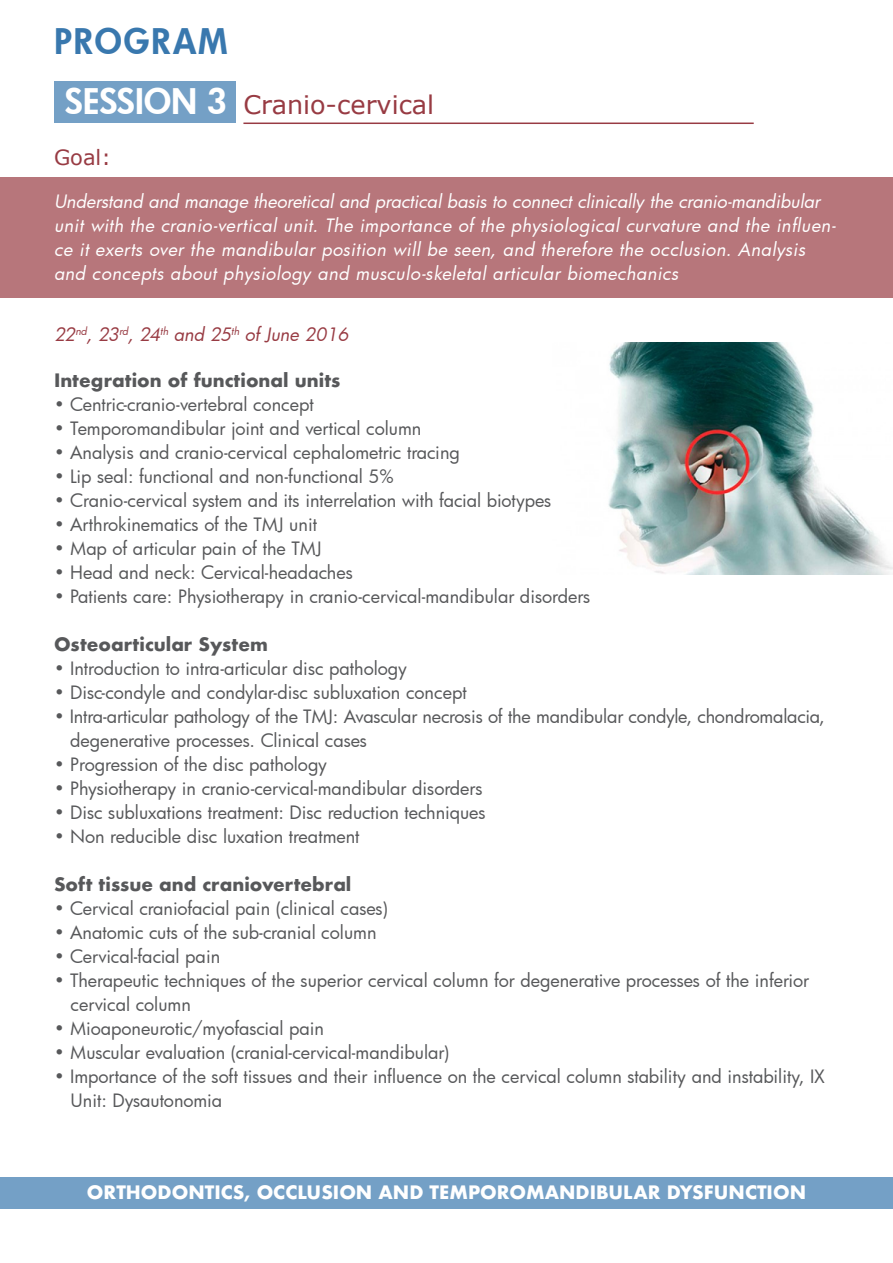
<style>
.page{position:relative;width:893px;height:1263px;background:#fff}
.page>*{position:absolute;margin:0;border:0;box-sizing:border-box;transform-origin:0 0}
.ley_boletín{font:800 34.5px "Futura";color:#fff}
.ley_boletín-2{font:800 34.5px "Futura";letter-spacing:.06em;color:#3978ae}
.t1{font:25.5px "Verdana";color:#983b43}
.t2{font:21px "Verdana";color:#983b43}
.t3{font:700 19.5px "Futura";letter-spacing:-.01em;color:#fff}
.t4{font:18px "Futura";color:#57585a}
.t5{font:italic 18px/24px "Futura";letter-spacing:.025em;color:#fff}
.t6{font:700 18px "Futura";color:#57585a}
.t7{font:700 18px "Futura";color:#fff}
.t8{font:italic 18px "Futura";color:#983b43}
</style>
<div class="page">
<div style="left:0;top:177px;width:893px;height:121px;background:#b7767b"></div>
<div style="left:54px;top:81px;width:181px;height:42px;background:#74a0c6"></div>
<hr style="left:243px;top:123px;width:511px;height:1px;background:#983b43">
<img style="left:608px;top:343px;width:285px;height:231px">
<div style="left:0;top:1177px;width:893px;height:32px;background:#74a0c6"></div>
<p class="ley_boletín-2" style="left:54px;top:18px;width:175px">PROGRAM</p>
<p class="ley_boletín" style="left:65px;top:78px;width:164px">SESSION 3</p>
<p class="t1" style="left:243px;top:88px;width:192px">Cranio-cervical</p>
<p class="t2" style="left:54px;top:143px;width:58px">Goal:</p>
<p class="t5" style="left:54px;top:189px;width:783px">Understand and manage theoretical and practical basis to connect clinically the cranio-mandibular unit with the cranio-vertical unit. The importance of the physiological curvature and the influen&shy;ce it exerts over the mandibular position will be seen, and therefore the occlusion. Analysis and concepts about physiology and musculo-skeletal articular biomechanics</p>
<p class="t8" style="left:54px;top:322px;width:296px">22<sup>nd</sup>, 23<sup>rd</sup>, 24<sup>th</sup> and 25<sup>th</sup> of June 2016</p>
<p class="t6" style="left:54px;top:367px;width:288px">Integration of functional units</p>
<p class="t4" style="left:54px;top:392px;width:261px">• Centric-cranio-vertebral concept</p>
<p class="t4" style="left:54px;top:416px;width:369px">• Temporomandibular joint and vertical column</p>
<p class="t4" style="left:54px;top:440px;width:407px">• Analysis and cranio-cervical cephalometric tracing</p>
<p class="t4" style="left:54px;top:464px;width:341px">• Lip seal: functional and non-functional 5%</p>
<p class="t4" style="left:54px;top:488px;width:499px">• Cranio-cervical system and its interrelation with facial biotypes</p>
<p class="t4" style="left:54px;top:512px;width:265px">• Arthrokinematics of the TMJ unit</p>
<p class="t4" style="left:54px;top:536px;width:269px">• Map of articular pain of the TMJ</p>
<p class="t4" style="left:54px;top:560px;width:300px">• Head and neck: Cervical-headaches</p>
<p class="t4" style="left:54px;top:584px;width:538px">• Patients care: Physiotherapy in cranio-cervical-mandibular disorders</p>
<p class="t6" style="left:54px;top:631px;width:215px">Osteoarticular System</p>
<p class="t4" style="left:54px;top:656px;width:354px">• Introduction to intra-articular disc pathology</p>
<p class="t4" style="left:54px;top:680px;width:414px">• Disc-condyle and condylar-disc subluxation concept</p>
<p class="t4" style="left:54px;top:704px;width:772px">• Intra-articular pathology of the TMJ: Avascular necrosis of the mandibular condyle, chondromalacia,</p>
<p class="t4" style="left:70px;top:728px;width:299px">degenerative processes. Clinical cases</p>
<p class="t4" style="left:54px;top:752px;width:275px">• Progression of the disc pathology</p>
<p class="t4" style="left:54px;top:776px;width:430px">• Physiotherapy in cranio-cervical-mandibular disorders</p>
<p class="t4" style="left:54px;top:800px;width:433px">• Disc subluxations treatment: Disc reduction techniques</p>
<p class="t4" style="left:54px;top:824px;width:307px">• Non reducible disc luxation treatment</p>
<p class="t6" style="left:54px;top:871px;width:299px">Soft tissue and craniovertebral</p>
<p class="t4" style="left:54px;top:896px;width:335px">• Cervical craniofacial pain (clinical cases)</p>
<p class="t4" style="left:54px;top:920px;width:324px">• Anatomic cuts of the sub-cranial column</p>
<p class="t4" style="left:54px;top:944px;width:168px">• Cervical-facial pain</p>
<p class="t4" style="left:54px;top:968px;width:757px">• Therapeutic techniques of the superior cervical column for degenerative processes of the inferior</p>
<p class="t4" style="left:71px;top:992px;width:122px">cervical column</p>
<p class="t4" style="left:54px;top:1016px;width:271px">• Mioaponeurotic/myofascial pain</p>
<p class="t4" style="left:54px;top:1040px;width:397px">• Muscular evaluation (cranial-cervical-mandibular)</p>
<p class="t4" style="left:54px;top:1064px;width:772px">• Importance of the soft tissues and their influence on the cervical column stability and instability, IX</p>
<p class="t4" style="left:71px;top:1088px;width:153px">Unit: Dysautonomia</p>
<p class="t3" style="left:59px;top:1179px;width:776px">ORTODONCIA, ESTÉTICA, OCLUSIÓN Y DIFUNCIÓN TEMPOROMANDIBULAR</p>
<p class="t7" style="left:87px;top:1179px;width:721px">ORTHODONTICS, OCCLUSION AND TEMPOROMANDIBULAR DYSFUNCTION</p>
</div>
